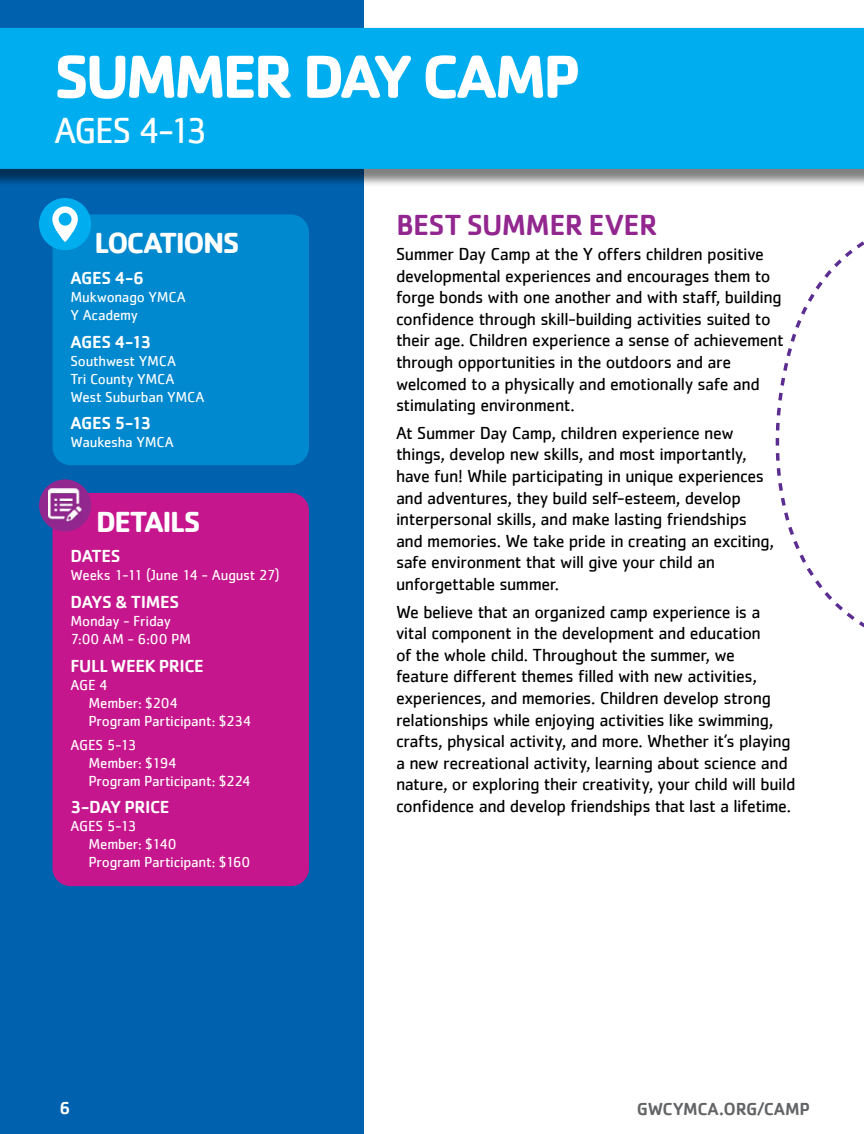
<style>
.page{position:relative;width:864px;height:1134px;background:#fff}
.page>*{position:absolute;margin:0;border:0;box-sizing:border-box;transform-origin:0 0}
.t1{font:700 63px "Cachet";letter-spacing:-.055em;color:#fff}
.t2{font:37.5px "Cachet";letter-spacing:-.05em;color:#fff}
.t3{font:700 30px "Cachet";letter-spacing:-.05em;color:#fff}
.t4{font:500 30px "Cachet";letter-spacing:-.025em;color:#92278f}
.t5{font:18px/21.6px "Cachet";letter-spacing:-.025em;color:#000}
.t6{font:500 18px "Cachet";letter-spacing:-.02em;color:#fff}
.t7{font:500 18px "Cachet";letter-spacing:-.02em;color:#636466}
.t8{font:15px/18px "Cachet";letter-spacing:-.015em;color:#fff}
</style>
<div class="page">
<div style="left:0;top:0;width:364px;height:1134px;background:#0061af"></div>
<div style="left:0;top:30px;width:864px;height:158px;background:#000;opacity:.5"></div>
<div style="left:0;top:28px;width:864px;height:141px;background:#00aeef"></div>
<svg style="left:775px;top:350px;width:13px;height:171px"></svg>
<svg style="left:788px;top:241px;width:76px;height:387px"></svg>
<div style="left:52px;top:214px;width:257px;height:251px;background:#0089cf;border-radius:18px"></div>
<div style="left:39px;top:198px;width:52px;height:52px;background:#00aeef;border-radius:50%"></div>
<svg style="left:52px;top:206px;width:26px;height:36px"></svg>
<div style="left:52px;top:493px;width:257px;height:393px;background:#c6168d;border-radius:18px"></div>
<div style="left:39px;top:479px;width:52px;height:53px;background:#92278f;border-radius:50%"></div>
<img style="left:49px;top:488px;width:32px;height:35px">
<h1 class="t1" style="left:54px;top:36px;width:529px">SUMMER DAY CAMP</h1>
<h2 class="t2" style="left:54px;top:108px;width:155px">AGES 4-13</h2>
<h3 class="t3" style="left:94px;top:224px;width:147px">LOCATIONS</h3>
<p class="t6" style="left:70px;top:267px;width:75px">AGES 4-6</p>
<p class="t8" style="left:70px;top:288px;width:117px">Mukwonago YMCA<br>Y Academy</p>
<p class="t6" style="left:70px;top:330px;width:83px">AGES 4-13</p>
<p class="t8" style="left:70px;top:351px;width:136px">Southwest YMCA<br>Tri County YMCA<br>West Suburban YMCA</p>
<p class="t6" style="left:70px;top:412px;width:83px">AGES 5-13</p>
<p class="t8" style="left:70px;top:433px;width:105px">Waukesha YMCA</p>
<h3 class="t3" style="left:96px;top:502px;width:106px">DETAILS</h3>
<p class="t6" style="left:70px;top:545px;width:52px">DATES</p>
<p class="t8" style="left:70px;top:566px;width:211px">Weeks 1-11 (June 14 - August 27)</p>
<p class="t6" style="left:70px;top:591px;width:110px">DAYS &amp; TIMES</p>
<p class="t8" style="left:70px;top:612px;width:122px">Monday - Friday<br>7:00 AM - 6:00 PM</p>
<p class="t6" style="left:70px;top:654px;width:135px">FULL WEEK PRICE</p>
<p class="t8" style="left:88px;top:675px;width:164px;text-indent:-18px">AGE 4<br>Member: $204<br>Program Participant: $234</p>
<p class="t8" style="left:88px;top:735px;width:164px;text-indent:-18px">AGES 5-13<br>Member: $194<br>Program Participant: $224</p>
<p class="t6" style="left:70px;top:796px;width:100px">3-DAY PRICE</p>
<p class="t8" style="left:88px;top:817px;width:163px;text-indent:-18px">AGES 5-13<br>Member: $140<br>Program Participant: $160</p>
<h3 class="t4" style="left:396px;top:207px;width:263px">BEST SUMMER EVER</h3>
<p class="t5" style="left:396px;top:243px;width:389px">Summer Day Camp at the Y offers children positive developmental experiences and encourages them to forge bonds with one another and with staff, building confidence through skill-building activities suited to their age. Children experience a sense of achievement through opportunities in the outdoors and are welcomed to a physically and emotionally safe and stimulating environment.</p>
<p class="t5" style="left:396px;top:422px;width:380px">At Summer Day Camp, children experience new things, develop new skills, and most importantly, have fun! While participating in unique experiences and adventures, they build self-esteem, develop interpersonal skills, and make lasting friendships and memories. We take pride in creating an exciting, safe environment that will give your child an unforgettable summer.</p>
<p class="t5" style="left:396px;top:600px;width:401px">We believe that an organized camp experience is a vital component in the development and education<br>of the whole child. Throughout the summer, we<br>feature different themes filled with new activities, experiences, and memories. Children develop strong relationships while enjoying activities like swimming, crafts, physical activity, and more. Whether it’s playing a new recreational activity, learning about science and nature, or exploring their creativity, your child will build confidence and develop friendships that last a lifetime.</p>
<p class="t6" style="left:60px;top:1097px;width:13px">6</p>
<p class="t7" style="left:637px;top:1098px;width:175px">GWCYMCA.ORG/CAMP</p>
</div>
